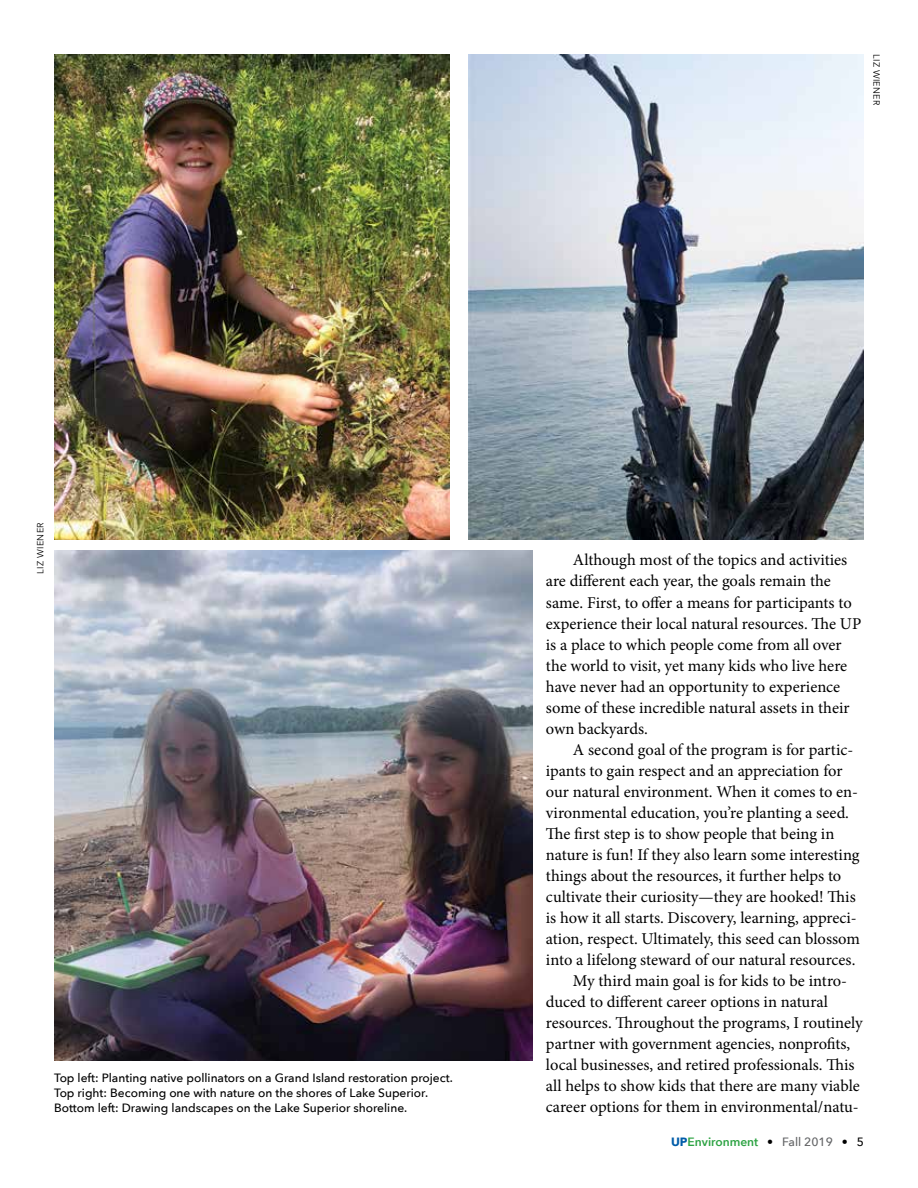
<style>
.page{position:relative;width:918px;height:1188px;background:#fff}
.page>*{position:absolute;margin:0;border:0;box-sizing:border-box;transform-origin:0 0}
.t1{font:16.5px/21px "Minion Pro";letter-spacing:-.005em;color:#000}
.t2{font:500 12px/15px "Avenir Next";color:#000}
.t3{font:600 12px "Avenir Next";color:#2da343}
.t4{font:9px "Avenir Next";letter-spacing:.04em;color:#000}
.s1{font-weight:700;color:#005ca9}
.s2{font-weight:500;color:#000}
.s3{font-weight:500;color:#636466}
</style>
<div class="page">
<img style="left:468px;top:54px;width:396px;height:486px">
<img style="left:54px;top:551px;width:478px;height:510px">
<img style="left:54px;top:54px;width:396px;height:486px">
<p class="t4" style="left:884px;top:54px;width:52px;rotate:90deg">LIZ WIENER</p>
<p class="t4" style="left:33px;top:574px;width:53px;rotate:-90deg">LIZ wien er</p>
<p class="t2" style="left:54px;top:1070px;width:400px">Top left: Planting native pollinators on a Grand Island restoration project.<br>Top right: Becoming one with nature on the shores of Lake Superior.<br>Bottom left: Drawing landscapes on the Lake Superior shoreline.</p>
<p class="t1" style="left:546px;top:550px;width:317px;text-indent:27px">Although most of the topics and activities are different each year, the goals remain the same. First, to offer a means for participants to experience their local natural resources. The UP is a place to which people come from all over the world to visit, yet many kids who live here have never had an opportunity to experience some of these incredible natural assets in their own backyards.</p>
<p class="t1" style="left:573px;top:739px;width:282px">A second goal of the program is for partic-</p>
<p class="t1" style="left:546px;top:760px;width:298px">ipants to gain respect and an appreciation for</p>
<p class="t1" style="left:546px;top:781px;width:314px">our natural environment. When it comes to en-</p>
<p class="t1" style="left:546px;top:802px;width:305px">vironmental education, you’re planting a seed.</p>
<p class="t1" style="left:546px;top:823px;width:290px">The first step is to show people that being in</p>
<p class="t1" style="left:546px;top:844px;width:315px">nature is fun! If they also learn some interesting</p>
<p class="t1" style="left:546px;top:865px;width:297px">things about the resources, it further helps to</p>
<p class="t1" style="left:546px;top:886px;width:311px">cultivate their curiosity—they are hooked! This</p>
<p class="t1" style="left:546px;top:907px;width:312px">is how it all starts. Discovery, learning, appreci-</p>
<p class="t1" style="left:546px;top:928px;width:315px">ation, respect. Ultimately, this seed can blossom</p>
<p class="t1" style="left:546px;top:949px;width:311px">into a lifelong steward of our natural resources.</p>
<p class="t1" style="left:573px;top:970px;width:276px">My third main goal is for kids to be intro-</p>
<p class="t1" style="left:546px;top:991px;width:284px">duced to different career options in natural</p>
<p class="t1" style="left:546px;top:1012px;width:318px">resources. Throughout the programs, I routinely</p>
<p class="t1" style="left:546px;top:1033px;width:306px">partner with government agencies, nonprofits,</p>
<p class="t1" style="left:546px;top:1054px;width:310px">local businesses, and retired professionals. This</p>
<p class="t1" style="left:546px;top:1075px;width:315px">all helps to show kids that there are many viable</p>
<p class="t1" style="left:546px;top:1096px;width:314px">career options for them in environmental/natu-</p>
<p class="t3" style="left:671px;top:1132px;width:194px"><span class="s1">UP</span>Environment <span class="s2">•</span> <span class="s3">Fall 2019</span> <span class="s2">• 5</span></p>
</div>
